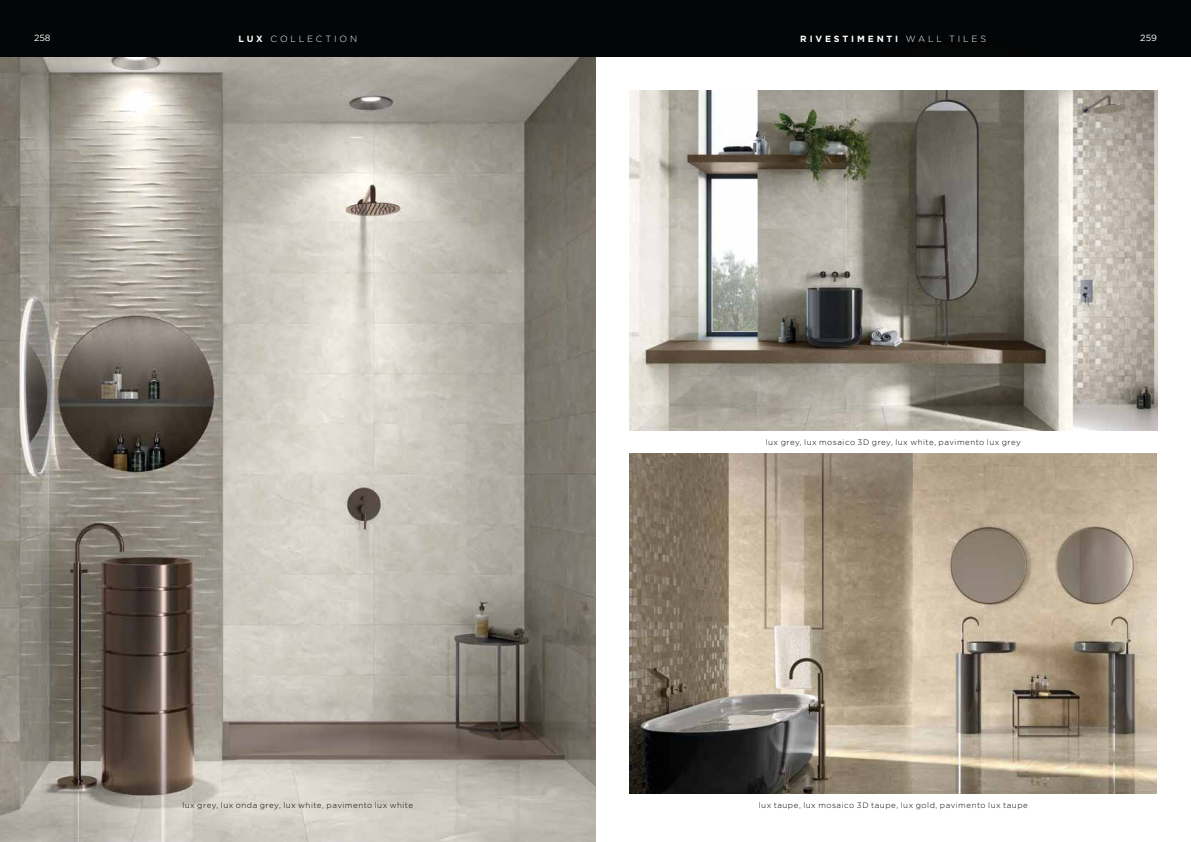
<style>
.page{position:relative;width:1191px;height:842px;background:#fff}
.page>*{position:absolute;margin:0;border:0;box-sizing:border-box;transform-origin:0 0}
.t1{font:700 9px "Gotham";letter-spacing:.315em;color:#fff}
.t2{font:300 9px "Gotham";letter-spacing:.31em;color:#fff}
.t3{font:9px "Gotham";color:#fff}
.t4{font:300 8px "Gotham";letter-spacing:.065em;color:#000}
.s1{font-weight:700}
.s2{font-weight:300}
</style>
<div class="page">
<img style="left:0;top:57px;width:595px;height:785px">
<img style="left:629px;top:454px;width:528px;height:340px">
<img style="left:629px;top:91px;width:528px;height:340px">
<div style="left:0;top:0;width:1191px;height:57px;background:#040506"></div>
<p class="t3" style="left:34px;top:32px;width:18px">258</p>
<p class="t2" style="left:238px;top:33px;width:120px"><span class="s1">LUX</span> COLLECTION</p>
<p class="t1" style="left:800px;top:33px;width:187px">RIVESTIMENTI <span class="s2">WALL TILES</span></p>
<p class="t3" style="left:1140px;top:32px;width:18px">259</p>
<p class="t4" style="left:765px;top:437px;width:257px">lux grey, lux mosaico 3D grey, lux white, pavimento lux grey</p>
<p class="t4" style="left:182px;top:800px;width:232px">lux grey, lux onda grey, lux white, pavimento lux white</p>
<p class="t4" style="left:758px;top:800px;width:271px">lux taupe, lux mosaico 3D taupe, lux gold, pavimento lux taupe</p>
</div>
